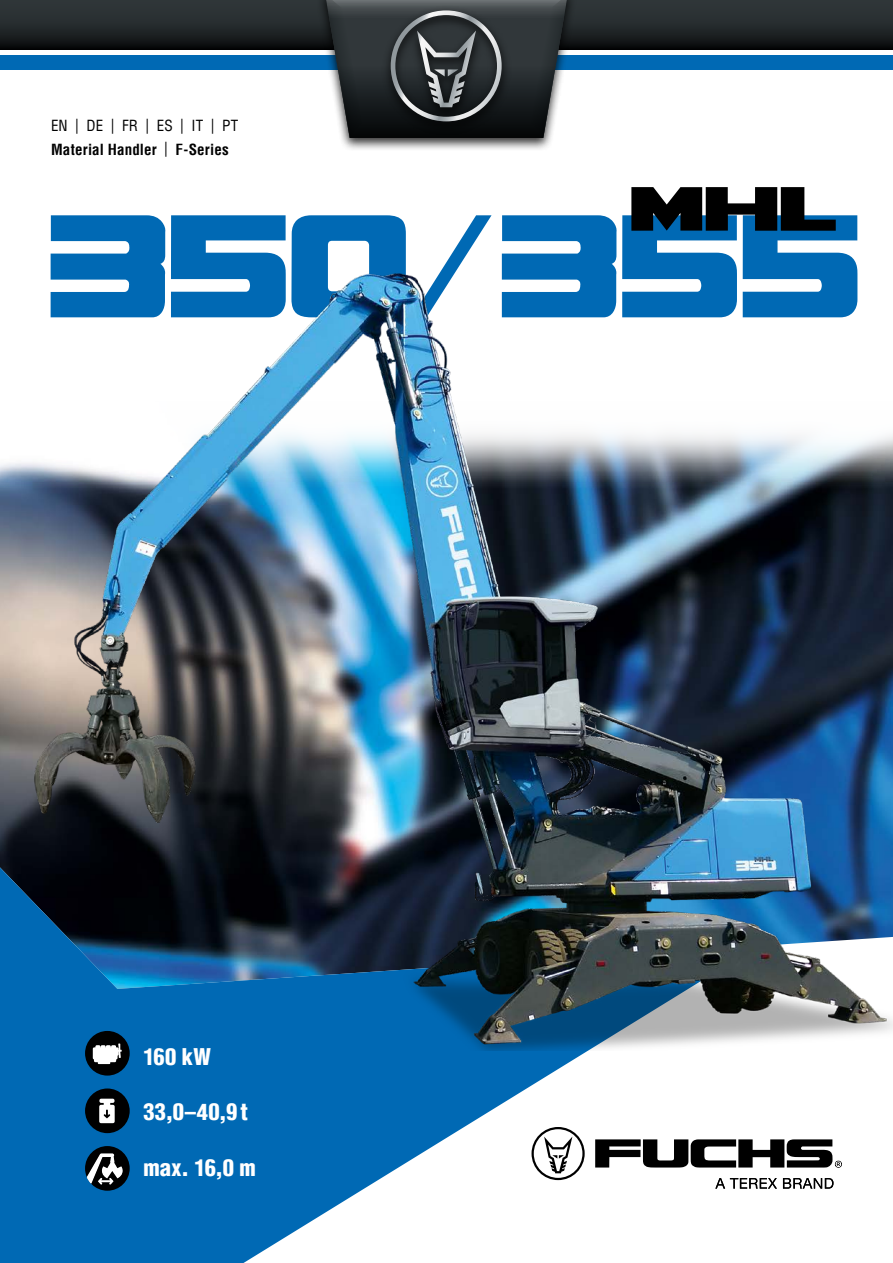
<style>
.page{position:relative;width:893px;height:1263px;background:#fff}
.page>*{position:absolute;margin:0;border:0;box-sizing:border-box;transform-origin:0 0}
.t1{font:127.5px "Terexcondensed 1";color:#0069b4}
.t2{font:54.45px "Terexextended";color:#000}
.t3{font:900 condensed 22.5px "Helvetica";letter-spacing:.01em;color:#fff}
.t4{font:700 condensed 15px "Helvetica";letter-spacing:.01em;color:#000}
.t5{font:condensed 15px "Helvetica";letter-spacing:.01em;color:#000}
.s1{font-weight:400}
</style>
<div class="page">
<svg style="left:0;top:867px;width:758px;height:396px;fill:#0069b4"></svg>
<svg style="left:531px;top:1127px;width:54px;height:53px"></svg>
<svg style="left:715px;top:1178px;width:62px;height:10px"></svg>
<svg style="left:783px;top:1178px;width:50px;height:10px"></svg>
<svg style="left:595px;top:1139px;width:247px;height:29px"></svg>
<div style="left:85px;top:1031px;width:45px;height:44px;background:#000;border-radius:50%"></div>
<svg style="left:93px;top:1050px;width:29px;height:14px"></svg>
<div style="left:85px;top:1088px;width:45px;height:45px;background:#000;border-radius:50%"></div>
<svg style="left:99px;top:1099px;width:16px;height:24px"></svg>
<div style="left:85px;top:1146px;width:45px;height:45px;background:#000;border-radius:50%"></div>
<svg style="left:85px;top:1153px;width:39px;height:32px"></svg>
<div style="left:0;top:55px;width:893px;height:15px;background:#0069b4"></div>
<div style="left:0;top:0;width:893px;height:50px;background:linear-gradient(to bottom,#373f41,#0d0f10)"></div>
<div style="left:316px;top:0;width:261px;height:151px;background:#000;opacity:.8"></div>
<svg style="left:325px;top:0;width:243px;height:138px;background:#414649"></svg>
<img style="left:18px;top:273px;width:875px;height:777px">
<p class="t5" style="left:51px;top:116px;width:189px">EN | DE | FR | ES | IT | PT</p>
<p class="t4" style="left:51px;top:140px;width:179px">Material Handler <span class="s1">|</span> F-Series</p>
<h2 class="t2" style="left:631px;top:187px;width:209px">mhl</h2>
<h1 class="t1" style="left:51px;top:215px;width:814px">350/355</h1>
<p class="t3" style="left:143px;top:1042px;width:69px">160 kW</p>
<p class="t3" style="left:143px;top:1098px;width:106px">33,0–40,9 t</p>
<p class="t3" style="left:143px;top:1153px;width:114px">max. 16,0 m</p>
</div>
